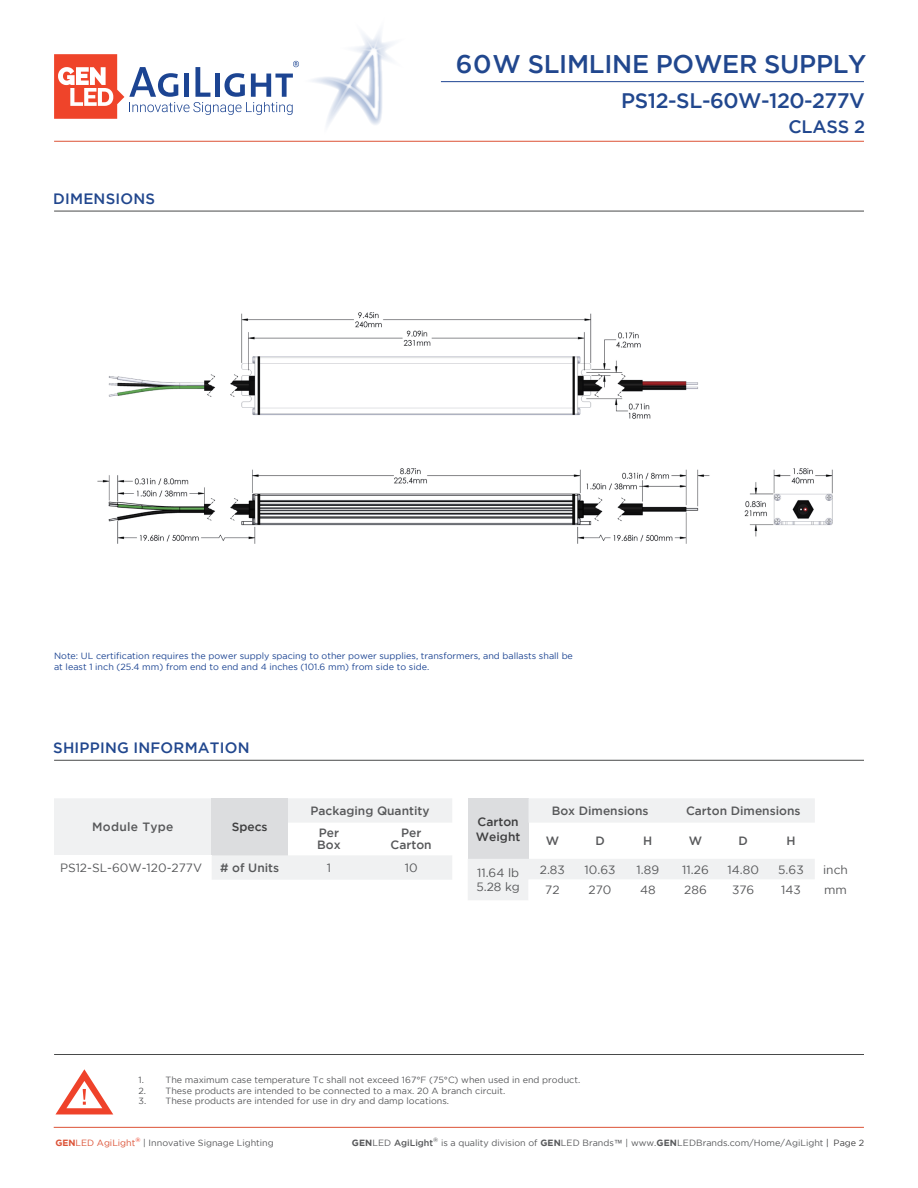
<style>
.page{position:relative;width:918px;height:1188px;background:#fff}
.page>*{position:absolute;margin:0;border:0;box-sizing:border-box;transform-origin:0 0}
.t1{font:500 25.5px "Gotham";letter-spacing:-.01em;color:#21478e}
.t2{font:500 21px "Gotham";letter-spacing:-.025em;color:#21478e}
.t3{font:500 18px "Gotham";letter-spacing:-.01em;color:#21478e}
.t4{font:500 15px "Gotham";letter-spacing:.015em;color:#21478e}
.t5{font:12px "Gotham";color:#57585a}
.Table_Subtitle{font:500 12px "Gotham";color:#57585a}
.t6{font:500 12px/15px "Gotham";color:#3e3e3f}
.Table_Subtitle-2{font:500 12px "Gotham";letter-spacing:.025em;color:#57585a}
.t7{font:9px "Gotham";color:#57585a}
.t8{font:9px/10.5px "Gotham";color:#1c4492}
.t9{font:500 9px "Gotham";color:#57585a}
.t10{font:9px "Gotham";color:#3e3e3f}
.t11{font:500 6.15px "Gotham";color:#57585a}
.s1{font-weight:700;color:#dc5236}
.s2{color:#dc5236}
.s3{font-weight:700}
.s4{font-family:"Gill Sans MT Pro";font-weight:500}
.s5{color:#3e3e3f}
.s6{font-weight:400}
</style>
<div class="page">
<svg style="left:54px;top:54px;width:230px;height:65px"></svg>
<hr style="left:54px;top:141px;width:810px;height:1px;background:#dc5235">
<img style="left:284px;top:31px;width:141px;height:111px">
<hr style="left:54px;top:1127px;width:810px;height:1px;background:#dc5236">
<svg style="left:56px;top:1069px;width:57px;height:45px"></svg>
<hr style="left:54px;top:1054px;width:810px;height:1px;background:#494a4a">
<hr style="left:54px;top:211px;width:810px;height:1px;background:#494a4a">
<svg style="left:54px;top:798px;width:398px;height:82px"></svg>
<hr style="left:54px;top:760px;width:810px;height:1px;background:#494a4a">
<div style="left:468px;top:798px;width:61px;height:61px;background:#dcdddf"></div>
<div style="left:529px;top:798px;width:286px;height:24px;background:#f0f1f2"></div>
<svg style="left:468px;top:859px;width:347px;height:41px"></svg>
<img style="left:97px;top:312px;width:736px;height:232px">
<hr style="left:441px;top:81px;width:423px;height:1px;background:#1c4492">
<p class="t4" style="left:53px;top:190px;width:103px">DIMENSIONS</p>
<p class="t1" style="left:456px;top:49px;width:412px">60W SLIMLINE POWER SUPPLY</p>
<p class="t2" style="left:621px;top:89px;width:245px">PS12-SL-60W-120-277V</p>
<p class="t3" style="left:789px;top:116px;width:78px">CLASS 2</p>
<p class="t8" style="left:54px;top:651px;width:520px">Note: UL certification requires the power supply spacing to other power supplies, transformers, and ballasts shall be at least 1 inch (25.4 mm) from end to end and 4 inches (101.6 mm) from side to side.</p>
<p class="t4" style="left:53px;top:739px;width:198px">SHIPPING INFORMATION</p>
<p class="Table_Subtitle-2" style="left:92px;top:820px;width:83px">Module Type</p>
<p class="t6" style="left:232px;top:819px;width:37px">Specs</p>
<p class="Table_Subtitle" style="left:311px;top:804px;width:121px">Packaging Quantity</p>
<p class="Table_Subtitle" style="left:319px;top:826px;width:22px">Per</p>
<p class="Table_Subtitle" style="left:317px;top:838px;width:25px">Box</p>
<p class="Table_Subtitle" style="left:401px;top:826px;width:22px">Per</p>
<p class="Table_Subtitle" style="left:391px;top:838px;width:43px">Carton</p>
<p class="t5" style="left:60px;top:861px;width:144px">PS12-SL-60W-120-277V</p>
<p class="Table_Subtitle" style="left:220px;top:861px;width:60px"># of Units</p>
<p class="t5" style="left:327px;top:861px;width:6px">1</p>
<p class="t5" style="left:405px;top:861px;width:14px">10</p>
<p class="t6" style="left:476px;top:814px;width:46px">Carton<br>Weight</p>
<p class="t5" style="left:477px;top:866px;width:44px">11.64 lb</p>
<p class="t5" style="left:476px;top:880px;width:45px">5.28 kg</p>
<p class="Table_Subtitle" style="left:552px;top:804px;width:98px">Box Dimensions</p>
<p class="Table_Subtitle" style="left:686px;top:804px;width:116px">Carton Dimensions</p>
<p class="Table_Subtitle" style="left:546px;top:834px;width:15px">W</p>
<p class="Table_Subtitle" style="left:595px;top:834px;width:11px">D</p>
<p class="Table_Subtitle" style="left:643px;top:834px;width:11px">H</p>
<p class="Table_Subtitle" style="left:689px;top:834px;width:15px">W</p>
<p class="Table_Subtitle" style="left:739px;top:834px;width:11px">D</p>
<p class="Table_Subtitle" style="left:786px;top:834px;width:11px">H</p>
<p class="t5" style="left:540px;top:863px;width:27px">2.83</p>
<p class="t5" style="left:585px;top:863px;width:32px">10.63</p>
<p class="t5" style="left:637px;top:863px;width:24px">1.89</p>
<p class="t5" style="left:682px;top:863px;width:28px">11.26</p>
<p class="t5" style="left:728px;top:863px;width:33px">14.80</p>
<p class="t5" style="left:778px;top:863px;width:27px">5.63</p>
<p class="t5" style="left:823px;top:863px;width:26px">inch</p>
<p class="t5" style="left:545px;top:883px;width:16px">72</p>
<p class="t5" style="left:589px;top:883px;width:24px">270</p>
<p class="t5" style="left:640px;top:883px;width:17px">48</p>
<p class="t5" style="left:684px;top:883px;width:24px">286</p>
<p class="t5" style="left:732px;top:883px;width:24px">376</p>
<p class="t5" style="left:781px;top:883px;width:21px">143</p>
<p class="t5" style="left:824px;top:883px;width:24px">mm</p>
<p class="t7" style="left:139px;top:1075px;width:443px">1. The maximum case temperature Tc shall not exceed 167°F (75°C) when used in end product.</p>
<p class="t7" style="left:139px;top:1085px;width:368px">2. These products are intended to be connected to a max. 20 A branch circuit.</p>
<p class="t7" style="left:139px;top:1096px;width:312px">3. These products are intended for use in dry and damp locations.</p>
<p class="t7" style="left:55px;top:1138px;width:220px"><span class="s1">GEN</span><span class="s2">LED AgiLight</span><sup>®</sup> | Innovative Signage Lighting</p>
<p class="t7" style="left:441px;top:1138px;width:389px">is a quality division of <span class="s3">GEN</span>LED Brands<span class="s4">™</span> | www.<span class="s3">GEN</span>LEDBrands.com/Home/AgiLight <span class="s5">|</span></p>
<p class="t11" style="left:433px;top:1137px;width:7px">®</p>
<p class="t9" style="left:352px;top:1138px;width:83px"><span class="s3">GEN</span><span class="s6">LED</span> AgiLight</p>
<p class="t10" style="left:834px;top:1138px;width:32px">Page 2</p>
</div>
